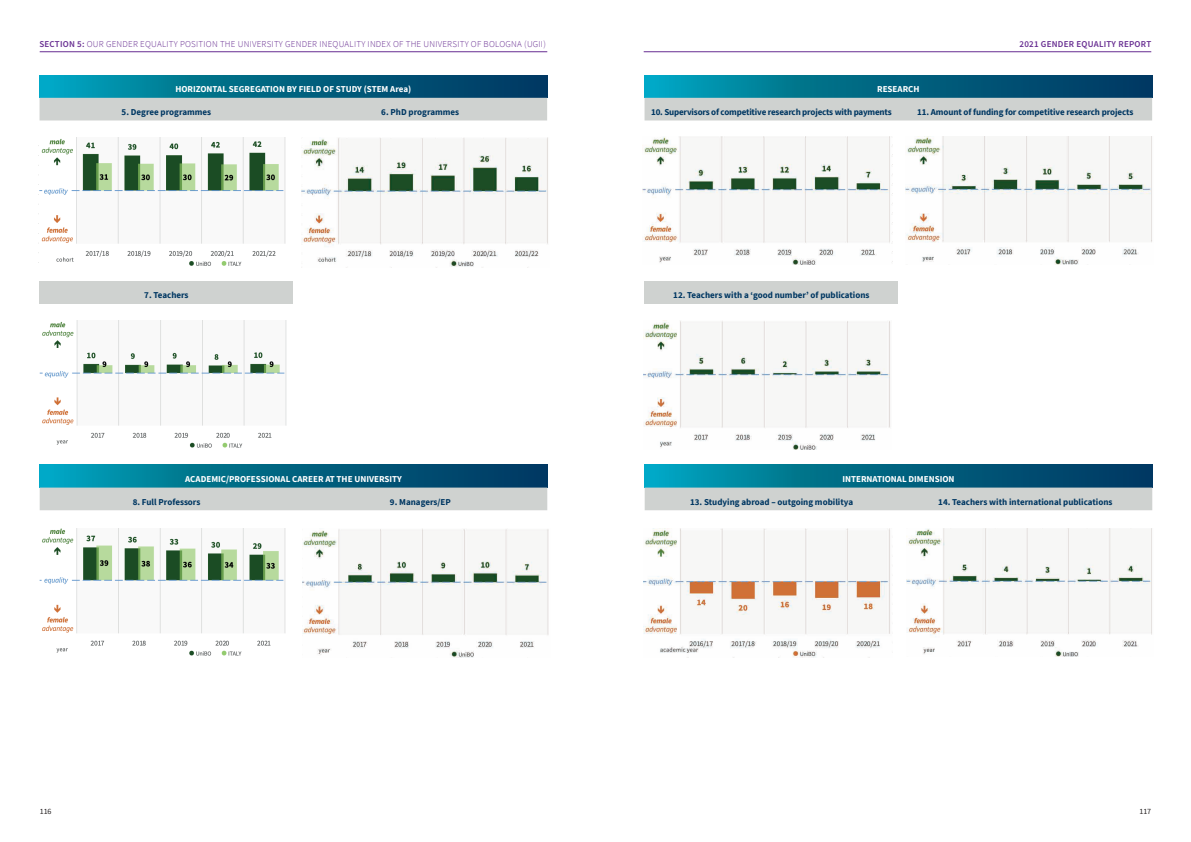
<style>
.page{position:relative;width:1191px;height:842px;background:#fff}
.page>*{position:absolute;margin:0;border:0;box-sizing:border-box;transform-origin:0 0}
.t1{font:700 9px "Source Sans Pro";letter-spacing:-.01em;color:#003762}
.t2{font:700 9px "Source Sans Pro";color:#fff}
.t3{font:300 9px "Source Sans Pro";letter-spacing:.025em;color:#672d91}
.t4{font:600 9px "Source Sans Pro";letter-spacing:.025em;color:#672d91}
.t5{font:8px "Source Sans Pro";color:#231f20}
.s1{font-weight:600}
</style>
<div class="page">
<hr style="left:643px;top:51px;width:508px;height:1px;background:#672d91">
<hr style="left:40px;top:51px;width:507px;height:1px;background:#672d91">
<svg style="left:40px;top:75px;width:507px;height:23px;background:#016886"></svg>
<div style="left:40px;top:98px;width:507px;height:22px;background:#cfd2d0"></div>
<div style="left:40px;top:281px;width:253px;height:23px;background:#cfd2d0"></div>
<svg style="left:40px;top:465px;width:507px;height:23px;background:#036987"></svg>
<div style="left:40px;top:488px;width:507px;height:22px;background:#cfd2d0"></div>
<svg style="left:644px;top:75px;width:508px;height:23px;background:#016887"></svg>
<div style="left:644px;top:98px;width:508px;height:22px;background:#cfd2d0"></div>
<div style="left:644px;top:281px;width:254px;height:23px;background:#cfd2d0"></div>
<svg style="left:644px;top:465px;width:508px;height:23px;background:#036987"></svg>
<div style="left:644px;top:488px;width:508px;height:22px;background:#cfd2d0"></div>
<img style="left:39px;top:138px;width:247px;height:128px">
<img style="left:302px;top:138px;width:246px;height:129px">
<img style="left:40px;top:320px;width:247px;height:128px">
<img style="left:40px;top:528px;width:246px;height:128px">
<img style="left:302px;top:528px;width:247px;height:130px">
<img style="left:643px;top:136px;width:247px;height:129px">
<img style="left:905px;top:136px;width:247px;height:128px">
<img style="left:644px;top:320px;width:246px;height:130px">
<img style="left:643px;top:528px;width:247px;height:130px">
<img style="left:906px;top:528px;width:246px;height:128px">
<p class="t3" style="left:39px;top:38px;width:508px"><span class="s1">SECTION 5:</span> OUR GENDER EQUALITY POSITION THE UNIVERSITY GENDER INEQUALITY INDEX OF THE UNIVERSITY OF BOLOGNA (UGII)</p>
<p class="t4" style="left:1019px;top:38px;width:133px">2021 GENDER EQUALITY REPORT</p>
<p class="t2" style="left:175px;top:83px;width:237px">HORIZONTAL SEGREGATION BY FIELD OF STUDY (STEM Area)</p>
<p class="t1" style="left:122px;top:106px;width:91px">5. Degree programmes</p>
<p class="t1" style="left:381px;top:106px;width:79px">6. PhD programmes</p>
<p class="t2" style="left:877px;top:83px;width:44px">RESEARCH</p>
<p class="t1" style="left:651px;top:106px;width:242px">10. Supervisors of competitive research projects with payments</p>
<p class="t1" style="left:917px;top:106px;width:218px">11. Amount of funding for competitive research projects</p>
<p class="t1" style="left:144px;top:289px;width:46px">7. Teachers</p>
<p class="t2" style="left:185px;top:473px;width:218px">ACADEMIC/PROFESSIONAL CAREER AT THE UNIVERSITY</p>
<p class="t1" style="left:133px;top:495px;width:69px">8. Full Professors</p>
<p class="t1" style="left:390px;top:495px;width:62px">9. Managers/EP</p>
<p class="t1" style="left:673px;top:289px;width:198px">12. Teachers with a ‘good number’ of publications</p>
<p class="t2" style="left:842px;top:473px;width:114px">INTERNATIONAL DIMENSION</p>
<p class="t1" style="left:690px;top:495px;width:164px">13. Studying abroad – outgoing mobilitya</p>
<p class="t1" style="left:938px;top:495px;width:176px">14. Teachers with international publications</p>
<p class="t5" style="left:40px;top:806px;width:13px">116</p>
<p class="t5" style="left:1139px;top:807px;width:13px">117</p>
</div>
